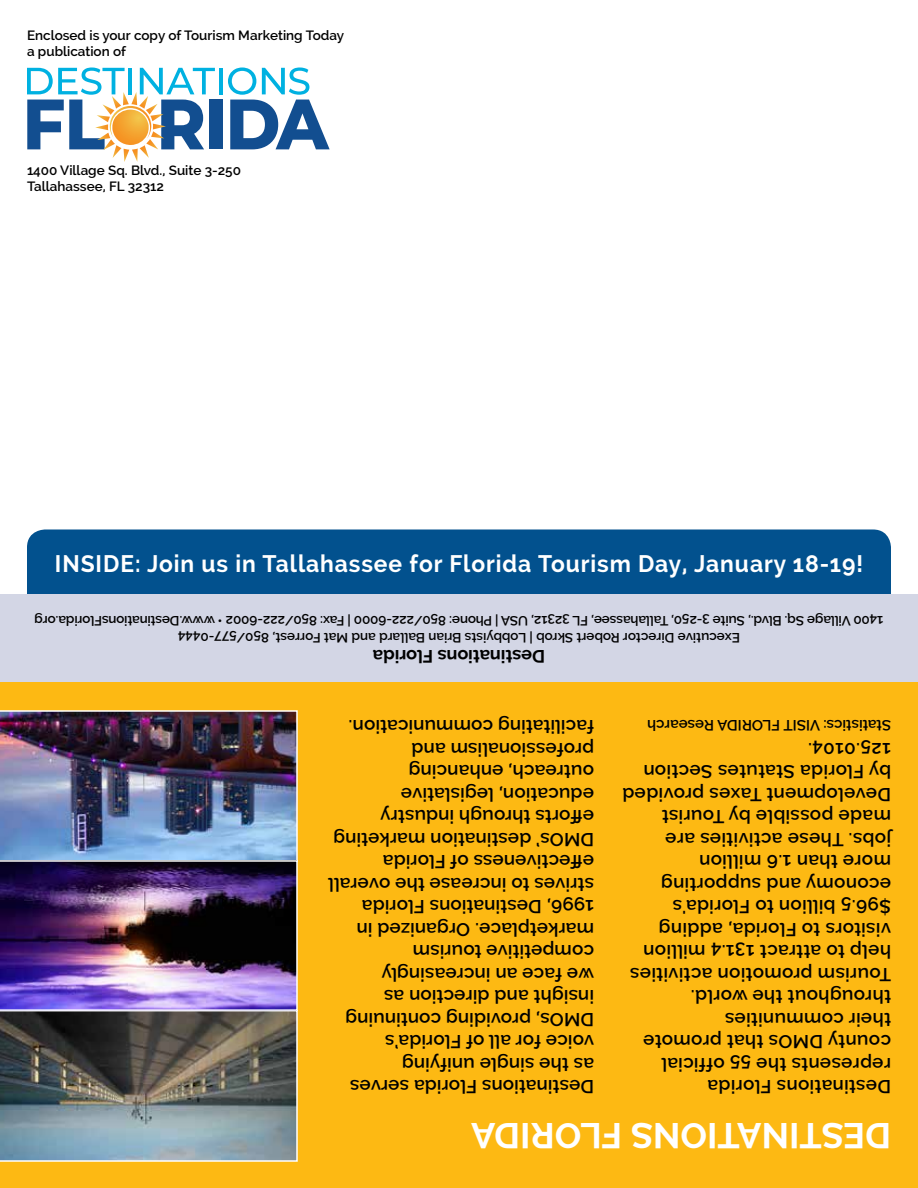
<style>
.page{position:relative;width:918px;height:1188px;background:#fff}
.page>*{position:absolute;margin:0;border:0;box-sizing:border-box;transform-origin:0 0}
.t1{font:700 36px "Raleway";color:#fff}
.t2{font:700 24px "Raleway";letter-spacing:.04em;color:#fff;scale:.95 1}
.t3{font:600 18.75px/22.5px "Raleway";letter-spacing:.01em;color:#000}
.t4{font:700 18px "Raleway";color:#000}
.t5{font:600 15px "Raleway";color:#000}
.t6{font:600 13.5px/16.2px "Raleway";color:#000}
</style>
<div class="page">
<div style="left:27px;top:529px;width:864px;height:116px;background:#02518e;border-radius:18px"></div>
<div style="left:0;top:594px;width:918px;height:102px;background:#d3d6e5"></div>
<div style="left:0;top:682px;width:918px;height:506px;background:#fdb913"></div>
<hr style="left:219px;top:68px;width:4px;height:26px;background:#00b1e1">
<div style="left:210px;top:100px;width:13px;height:49px;background:#124e90"></div>
<svg style="left:228px;top:68px;width:102px;height:81px"></svg>
<svg style="left:27px;top:68px;width:188px;height:94px"></svg>
<img style="left:0;top:1011px;width:298px;height:151px">
<img style="left:0;top:710px;width:298px;height:150px">
<img style="left:0;top:860px;width:298px;height:151px">
<p class="t6" style="left:27px;top:27px;width:319px">Enclosed is your copy of Tourism Marketing Today a publication of</p>
<p class="t6" style="left:27px;top:162px;width:216px">1400 Village Sq. Blvd., Suite 3-250<br>Tallahassee, FL 32312</p>
<p class="t2" style="left:55px;top:550px;width:852px">INSIDE: Join us in Tallahassee for Florida Tourism Day, January 18-19!</p>
<p class="t6" style="left:884px;top:645px;width:851px;text-align:center;rotate:-180deg">Executive Director Robert Skrob | Lobbyists Brian Ballard and Mat Forrest, 850/577-0444<br>1400 Village Sq. Blvd., Suite 3-250, Tallahassee, FL 32312, USA | Phone: 850/222-6000 | Fax: 850/222-6002 • www.DestinationsFlorida.org</p>
<p class="t4" style="left:545px;top:667px;width:174px;rotate:-180deg">Destinations Florida</p>
<p class="t3" style="left:594px;top:1098px;width:267px;rotate:-180deg">Destinations Florida serves as the single unifying<br>voice for all of Florida’s<br>DMOs, providing continuing insight and direction as<br>we face an increasingly competitive tourism marketplace. Organized in<br>1996, Destinations Florida strives to increase the overall effectiveness of Florida<br>DMOs’ destination marketing efforts through industry education, legislative outreach, enhancing professionalism and facilitating communication.</p>
<h1 class="t1" style="left:891px;top:1156px;width:421px;rotate:-180deg">DESTINATIONS FLORIDA</h1>
<p class="t5" style="left:891px;top:734px;width:245px;rotate:-180deg">Statistics: VISIT FLORIDA Research</p>
<p class="t3" style="left:891px;top:1098px;width:270px;rotate:-180deg">Destinations Florida represents the 55 official county DMOs that promote their communities throughout the world.<br>Tourism promotion activities help to attract 131.4 million visitors to Florida, adding $96.5 billion to Florida's economy and supporting more than 1.6 million<br>jobs. These activities are made possible by Tourist<br>Development Taxes provided by Florida Statutes Section<br>125.0104.</p>
</div>
